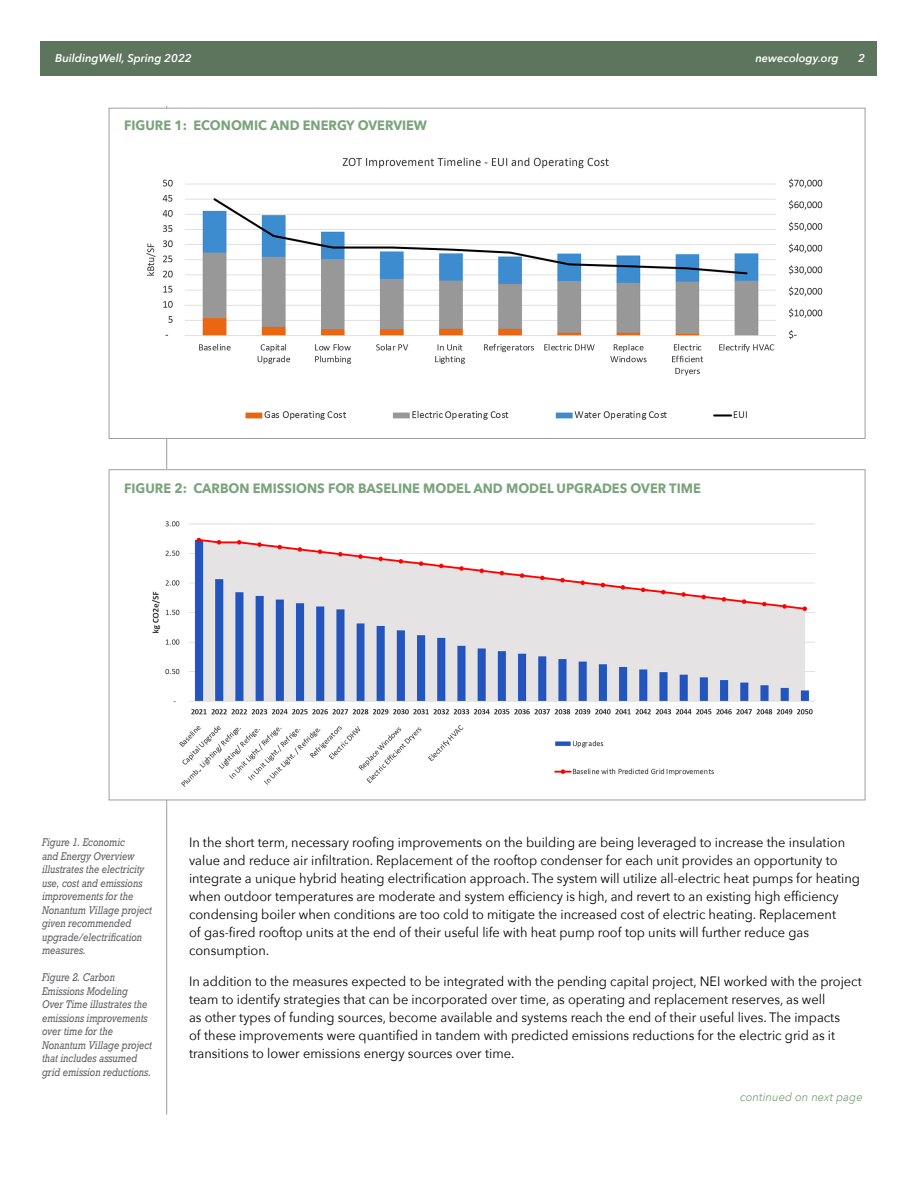
<style>
.page{position:relative;width:918px;height:1188px;background:#fff}
.page>*{position:absolute;margin:0;border:0;box-sizing:border-box;transform-origin:0 0}
.Body_Copy_Sans{font:13.5px/18px "Avenir Next";color:#000;scale:.95 1}
.colored_caps_header{font:700 13.5px "Avenir Next";color:#7ba47c;scale:.95 1}
.Body_Copy_Sans-2{font:italic 12px "Avenir Next";color:#7ba47c;scale:.95 1}
.t1{font:italic 600 11.25px "Avenir Next";color:#fff}
.captions{font:italic 10.5px/13.5px "Rockwell";color:#636366;scale:.85 1}
</style>
<div class="page">
<div style="left:40px;top:41px;width:838px;height:35px;background:#5d755d"></div>
<hr style="left:166px;top:106px;width:1px;height:1009px;background:#9d9fa2">
<img style="left:146px;top:140px;width:677px;height:297px">
<img style="left:152px;top:521px;width:663px;height:266px">
<p class="t1" style="left:55px;top:48px;width:138px">BuildingWell, Spring 2022</p>
<p class="t1" style="left:755px;top:48px;width:85px">newecology.org</p>
<p class="t1" style="left:858px;top:48px;width:8px">2</p>
<p class="colored_caps_header" style="left:124px;top:114px;width:320px">FIGURE 1: ECONOMIC AND ENERGY OVERVIEW</p>
<p class="colored_caps_header" style="left:124px;top:477px;width:608px">FIGURE 2: CARBON EMISSIONS FOR BASELINE MODEL AND MODEL UPGRADES OVER TIME</p>
<p class="captions" style="left:42px;top:836px;width:131px">Figure 1. Economic<br>and Energy Overview illustrates the electricity use, cost and emissions improvements for the<br>Nonantum Village project given recommended upgrade/electrification measures.</p>
<p class="captions" style="left:42px;top:971px;width:131px">Figure 2. Carbon<br>Emissions Modeling<br>Over Time illustrates the emissions improvements over time for the<br>Nonantum Village project that includes assumed grid emission reductions.</p>
<p class="Body_Copy_Sans" style="left:189px;top:833px;width:708px">In the short term, necessary roofing improvements on the building are being leveraged to increase the insulation value and reduce air infiltration. Replacement of the rooftop condenser for each unit provides an opportunity to integrate a unique hybrid heating electrification approach. The system will utilize all-electric heat pumps for heating when outdoor temperatures are moderate and system efficiency is high, and revert to an existing high efficiency condensing boiler when conditions are too cold to mitigate the increased cost of electric heating. Replacement<br>of gas-fired rooftop units at the end of their useful life with heat pump roof top units will further reduce gas consumption.</p>
<p class="Body_Copy_Sans" style="left:189px;top:972px;width:710px">In addition to the measures expected to be integrated with the pending capital project, NEI worked with the project team to identify strategies that can be incorporated over time, as operating and replacement reserves, as well<br>as other types of funding sources, become available and systems reach the end of their useful lives. The impacts<br>of these improvements were quantified in tandem with predicted emissions reductions for the electric grid as it transitions to lower emissions energy sources over time.</p>
<p class="Body_Copy_Sans-2" style="left:740px;top:1087px;width:131px">continued on next page</p>
</div>
